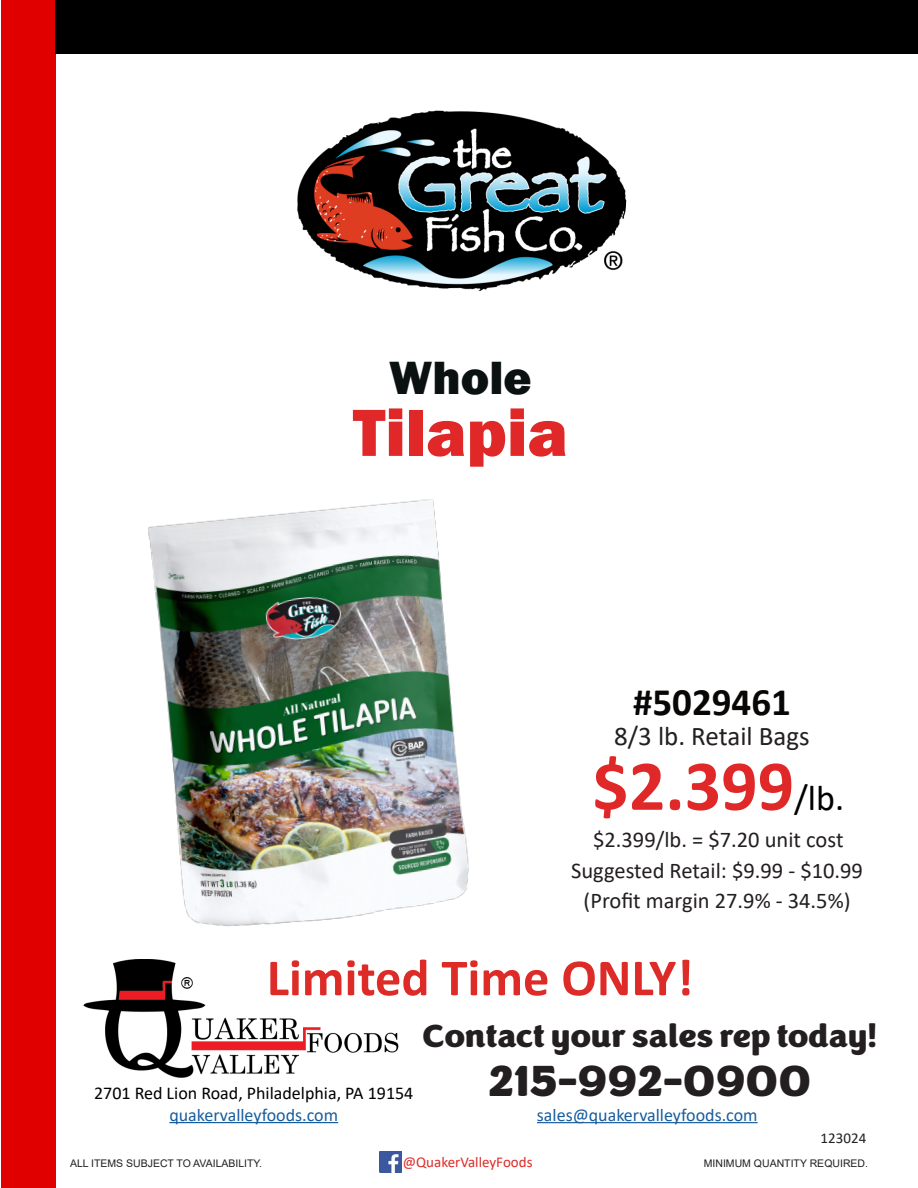
<style>
.page{position:relative;width:918px;height:1188px;background:#fff}
.page>*{position:absolute;margin:0;border:0;box-sizing:border-box;transform-origin:0 0}
.t1{font:700 72px "Calibri";color:#e02828}
.t2{font:800 69px "Franklin Gothic";color:#e02828}
.t3{font:700 52.5px "Calibri";color:#dd2b28}
.t4{font:800 48px "Franklin Gothic";color:#0b1011}
.t5{font:900 45px "Congenial";color:#231f20}
.t6{font:700 39px "Calibri";color:#090706}
.t7{font:900 33px "Congenial";color:#231f20}
.t8{font:27px "Calibri";color:#231f20}
.t9{font:22.5px/30px "Calibri";color:#231f20;text-align:center}
.t10{font:18px "Calibri";color:#175d9e}
.t11{font:18px "Calibri";color:#000}
.t12{font:15px "Calibri";color:#dd2b28}
.t13{font:15px "Calibri";color:#231f20}
.t14{font:10.5px "Arial";color:#231f20}
.s1{font-weight:400;font-size:36px;color:#000}
</style>
<div class="page">
<img style="left:83px;top:966px;width:316px;height:112px">
<hr style="left:169px;top:1122px;width:169px;height:1px;background:#175d9e">
<img style="left:380px;top:1151px;width:21px;height:22px">
<hr style="left:537px;top:1122px;width:221px;height:1px;background:#175d9e">
<div style="left:1px;top:0;width:54px;height:1188px;background:#e00000"></div>
<div style="left:56px;top:0;width:862px;height:53px;background:#000"></div>
<img style="left:297px;top:110px;width:330px;height:181px">
<img style="left:113px;top:499px;width:356px;height:467px">
<p class="t4" style="left:389px;top:347px;width:144px">Whole</p>
<p class="t2" style="left:353px;top:388px;width:217px">Tilapia</p>
<p class="t6" style="left:633px;top:674px;width:159px">#5029461</p>
<p class="t8" style="left:614px;top:717px;width:197px">8/3 lb. Retail Bags</p>
<p class="t1" style="left:592px;top:735px;width:253px">$2.399<span class="s1">/lb.</span></p>
<p class="t9" style="left:593px;top:824px;width:252px">$2.399/lb. = $7.20 unit cost</p>
<p class="t9" style="left:571px;top:855px;width:293px">Suggested Retail: $9.99 - $10.99 (Profit margin 27.9% - 34.5%)</p>
<h3 class="t3" style="left:267px;top:941px;width:428px">Limited Time ONLY!</h3>
<p class="t11" style="left:94px;top:1080px;width:321px">2701 Red Lion Road, Philadelphia, PA 19154</p>
<h3 class="t7" style="left:422px;top:1014px;width:456px">Contact your sales rep today!</h3>
<h3 class="t5" style="left:488px;top:1052px;width:324px">215-992-0900</h3>
<p class="t10" style="left:169px;top:1102px;width:170px">quakervalleyfoods.com</p>
<p class="t14" style="left:70px;top:1156px;width:194px">ALL ITEMS SUBJECT TO AVAILABILITY.</p>
<p class="t12" style="left:403px;top:1151px;width:131px">@QuakerValleyFoods</p>
<p class="t14" style="left:704px;top:1156px;width:166px">MINIMUM QUANTITY REQUIRED.</p>
<p class="t10" style="left:537px;top:1102px;width:222px">sales@quakervalleyfoods.com</p>
<p class="t13" style="left:821px;top:1127px;width:47px">123024</p>
</div>
